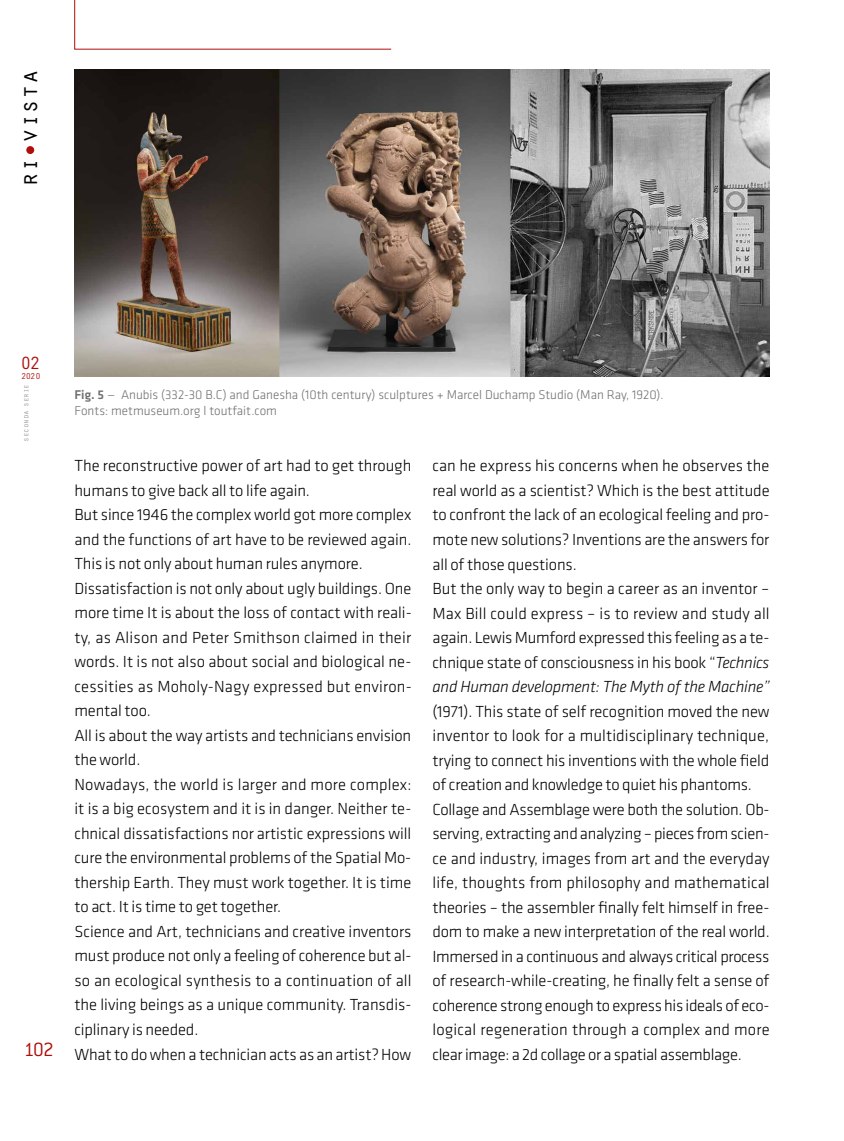
<style>
.page{position:relative;width:844px;height:1141px;background:#fff}
.page>*{position:absolute;margin:0;border:0;box-sizing:border-box;transform-origin:0 0}
.t1{font:24.5px "Orator";color:#000}
.t2{font:300 21px "Conduit ITC";color:#ae0f0a}
.t3{font:18.38px "Orator";color:#ae0f0a}
.t4{font:300 16.62px/24.5px "Klavika";letter-spacing:-.01em;color:#000}
.t5{font:300 13.12px/15.8px "Klavika";color:#706f6f}
.t6{font:8.75px "Orator";color:#ae0f0a}
.t7{font:7.88px "Orator";letter-spacing:-.025em;color:#9d9d9c}
.s1{font-weight:500}
.s2{font-style:italic}
</style>
<div class="page">
<svg style="left:74px;top:0;width:317px;height:50px"></svg>
<div style="left:26px;top:146px;width:8px;height:8px;background:#ae0f0a;border-radius:50%"></div>
<img style="left:74px;top:69px;width:695px;height:308px">
<h1 class="t1" style="left:11px;top:187px;width:119px;rotate:-90deg">ri-vista</h1>
<p class="t3" style="left:20px;top:349px;width:22px">02</p>
<p class="t6" style="left:21px;top:370px;width:21px">2020</p>
<p class="t7" style="left:20px;top:442px;width:59px;rotate:-90deg">seconda serie</p>
<p class="t2" style="left:24px;top:1038px;width:32px">102</p>
<p class="t5" style="left:74px;top:387px;width:590px"><span class="s1">Fig. 5</span> — Anubis (332-30 B.C) and Ganesha (10th century) sculptures + Marcel Duchamp Studio (Man Ray, 1920).<br>Fonts: metmuseum.org l toutfait.com</p>
<p class="t4" style="left:74px;top:454px;width:338px">The reconstructive power of art had to get through humans to give back all to life again.<br>But since 1946 the complex world got more complex and the functions of art have to be reviewed again.<br>This is not only about human rules anymore.<br>Dissatisfaction is not only about ugly buildings. One more time It is about the loss of contact with reali&shy;ty, as Alison and Peter Smithson claimed in their words. It is not also about social and biological ne&shy;cessities as Moholy-Nagy expressed but environ&shy;mental too.<br>All is about the way artists and technicians envision the world.<br>Nowadays, the world is larger and more complex: it is a big ecosystem and it is in danger. Neither te&shy;chnical dissatisfactions nor artistic expressions will cure the environmental problems of the Spatial Mo&shy;thership Earth. They must work together. It is time to act. It is time to get together.<br>Science and Art, technicians and creative inventors must produce not only a feeling of coherence but al&shy;so an ecological synthesis to a continuation of all the living beings as a unique community. Transdis&shy;ciplinary is needed.<br>What to do when a technician acts as an artist? How</p>
<p class="t4" style="left:432px;top:454px;width:339px">can he express his concerns when he observes the real world as a scientist? Which is the best attitude to confront the lack of an ecological feeling and pro&shy;mote new solutions? Inventions are the answers for all of those questions.<br>But the only way to begin a career as an inventor – Max Bill could express – is to review and study all again. Lewis Mumford expressed this feeling as a te&shy;chnique state of consciousness in his book “<span class="s2">Technics and Human development: The Myth of the Machine”</span></p>
<p class="t4" style="left:432px;top:699px;width:338px">(1971). This state of self recognition moved the new inventor to look for a multidisciplinary technique, trying to connect his inventions with the whole field of creation and knowledge to quiet his phantoms.<br>Collage and Assemblage were both the solution. Ob&shy;serving, extracting and analyzing – pieces from scien&shy;ce and industry, images from art and the everyday life, thoughts from philosophy and mathematical theories – the assembler finally felt himself in free&shy;dom to make a new interpretation of the real world.<br>Immersed in a continuous and always critical process of research-while-creating, he finally felt a sense of coherence strong enough to express his ideals of eco&shy;logical regeneration through a complex and more clear image: a 2d collage or a spatial assemblage.</p>
</div>
